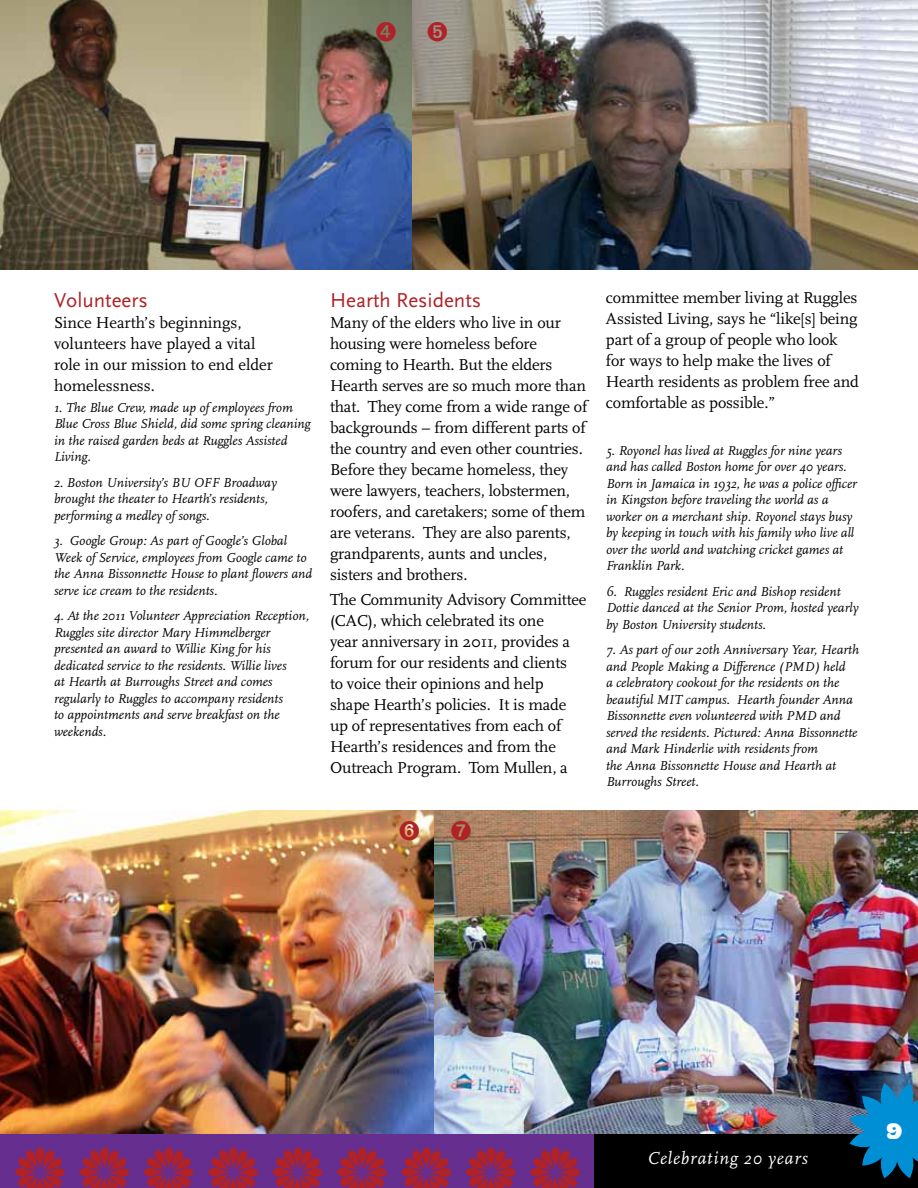
<style>
.page{position:relative;width:918px;height:1188px;background:#fff}
.page>*{position:absolute;margin:0;border:0;box-sizing:border-box;transform-origin:0 0}
.t1{font:21px "Scala Sans";color:#af2227}
.t2{font:21px "Blackoak Std";color:#fff;scale:.5 1}
.t3{font:italic 18px "Scala";letter-spacing:.05em;color:#fff}
.t4{font:16.5px/21px "Scala";letter-spacing:-.01em;color:#000}
.t5{font:italic 13.5px/16.5px "Scala";color:#000}
</style>
<div class="page">
<img style="left:0;top:810px;width:434px;height:324px">
<img style="left:434px;top:810px;width:484px;height:324px">
<img style="left:0;top:0;width:413px;height:270px">
<div style="left:0;top:1134px;width:629px;height:54px;background:#662e8f"></div>
<svg style="left:15px;top:1147px;width:50px;height:41px"></svg>
<svg style="left:80px;top:1147px;width:49px;height:41px"></svg>
<svg style="left:144px;top:1147px;width:50px;height:41px"></svg>
<svg style="left:208px;top:1147px;width:50px;height:41px"></svg>
<svg style="left:273px;top:1147px;width:49px;height:41px"></svg>
<svg style="left:337px;top:1147px;width:50px;height:41px"></svg>
<svg style="left:402px;top:1147px;width:49px;height:41px"></svg>
<svg style="left:466px;top:1147px;width:50px;height:41px"></svg>
<svg style="left:530px;top:1147px;width:50px;height:41px"></svg>
<div style="left:594px;top:1134px;width:324px;height:54px;background:#000"></div>
<svg style="left:850px;top:1083px;width:68px;height:95px;background:#086a9d"></svg>
<img style="left:413px;top:0;width:505px;height:270px">
<svg style="left:400px;top:821px;width:19px;height:20px"></svg>
<svg style="left:377px;top:22px;width:19px;height:19px"></svg>
<svg style="left:451px;top:821px;width:20px;height:20px"></svg>
<svg style="left:428px;top:22px;width:19px;height:19px"></svg>
<h1 class="t1" style="left:54px;top:288px;width:95px">Volunteers</h1>
<p class="t4" style="left:54px;top:312px;width:221px">Since Hearth’s beginnings, volunteers have played a vital role in our mission to end elder homelessness.</p>
<p class="t5" style="left:54px;top:399px;width:258px">1. The Blue Crew, made up of employees from Blue Cross Blue Shield, did some spring cleaning in the raised garden beds at Ruggles Assisted Living.</p>
<p class="t5" style="left:54px;top:474px;width:224px">2. Boston University’s BU OFF Broadway brought the theater to Hearth’s residents, performing a medley of songs.</p>
<p class="t5" style="left:54px;top:533px;width:260px">3. Google Group: As part of Google’s Global Week of Service, employees from Google came to the Anna Bissonnette House to plant flowers and serve ice cream to the residents.</p>
<p class="t5" style="left:54px;top:608px;width:257px">4. At the 2011 Volunteer Appreciation Reception, Ruggles site director Mary Himmelberger presented an award to Willie King for his dedicated service to the residents. Willie lives<br>at Hearth at Burroughs Street and comes regularly to Ruggles to accompany residents<br>to appointments and serve breakfast on the weekends.</p>
<h1 class="t1" style="left:330px;top:288px;width:153px">Hearth Residents</h1>
<p class="t4" style="left:330px;top:312px;width:259px">Many of the elders who live in our housing were homeless before coming to Hearth. But the elders Hearth serves are so much more than that. They come from a wide range of backgrounds – from different parts of the country and even other countries.<br>Before they became homeless, they were lawyers, teachers, lobstermen, roofers, and caretakers; some of them are veterans. They are also parents, grandparents, aunts and uncles, sisters and brothers.</p>
<p class="t4" style="left:330px;top:590px;width:258px">The Community Advisory Committee (CAC), which celebrated its one<br>year anniversary in 2011, provides a forum for our residents and clients<br>to voice their opinions and help shape Hearth’s policies. It is made up of representatives from each of Hearth’s residences and from the Outreach Program. Tom Mullen, a</p>
<p class="t4" style="left:606px;top:288px;width:255px">committee member living at Ruggles Assisted Living, says he “like[s] being part of a group of people who look for ways to help make the lives of Hearth residents as problem free and comfortable as possible.”</p>
<p class="t5" style="left:606px;top:443px;width:252px">5. Royonel has lived at Ruggles for nine years and has called Boston home for over 40 years.<br>Born in Jamaica in 1932, he was a police officer in Kingston before traveling the world as a worker on a merchant ship. Royonel stays busy by keeping in touch with his family who live all over the world and watching cricket games at Franklin Park.</p>
<p class="t5" style="left:606px;top:584px;width:254px">6. Ruggles resident Eric and Bishop resident<br>Dottie danced at the Senior Prom, hosted yearly by Boston University students.</p>
<p class="t5" style="left:606px;top:642px;width:255px">7. As part of our 20th Anniversary Year, Hearth and People Making a Difference (PMD) held<br>a celebratory cookout for the residents on the beautiful MIT campus. Hearth founder Anna Bissonnette even volunteered with PMD and served the residents. Pictured: Anna Bissonnette and Mark Hinderlie with residents from<br>the Anna Bissonnette House and Hearth at Burroughs Street.</p>
<h2 class="t3" style="left:648px;top:1148px;width:162px">Celebrating 20 years</h2>
<h1 class="t2" style="left:887px;top:1117px;width:33px">9</h1>
</div>
